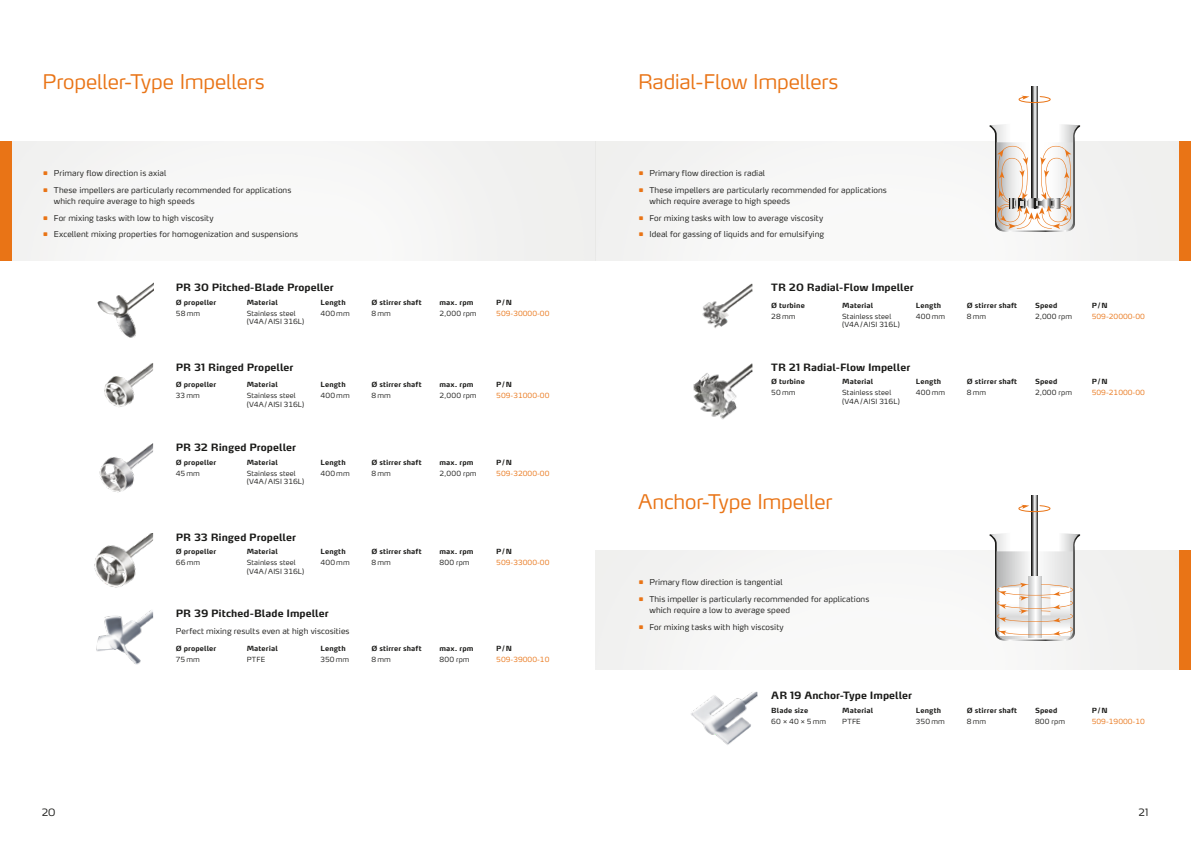
<style>
.page{position:relative;width:1191px;height:842px;background:#fff}
.page>*{position:absolute;margin:0;border:0;box-sizing:border-box;transform-origin:0 0}
.t1{font:300 20px "Max OT";letter-spacing:-.01em;color:#e97416}
.t2{font:700 10px "Max OT";letter-spacing:.005em;color:#1a1a18}
.t3{font:300 10px "Max OT";color:#1a1a18}
.t4{font:300 8px/11px "Max OT";letter-spacing:.01em;color:#1a1a18}
.t5{font:700 7px "Max OT";letter-spacing:.015em;color:#1a1a18}
.t6{font:300 7px/8.5px "Max OT";letter-spacing:.015em;color:#1a1a18}
.t7{font:300 7px "Max OT";color:#e97416}
.s1{font-size:14px;color:#e97416}
</style>
<div class="page">
<div style="left:11px;top:142px;width:1168px;height:119px;background:#f6f6f5"></div>
<div style="left:1179px;top:142px;width:12px;height:119px;background:#e97416"></div>
<div style="left:1179px;top:551px;width:12px;height:119px;background:#e97416"></div>
<img style="left:702px;top:283px;width:50px;height:45px">
<img style="left:693px;top:363px;width:59px;height:57px">
<img style="left:691px;top:692px;width:66px;height:53px">
<img style="left:96px;top:610px;width:57px;height:55px">
<img style="left:97px;top:283px;width:56px;height:55px">
<img style="left:104px;top:363px;width:49px;height:44px">
<img style="left:94px;top:533px;width:59px;height:55px">
<img style="left:99px;top:443px;width:54px;height:50px">
<div style="left:0;top:142px;width:11px;height:119px;background:#e97416"></div>
<svg style="left:1031px;top:86px;width:6px;height:37px"></svg>
<svg style="left:989px;top:123px;width:91px;height:109px"></svg>
<svg style="left:1018px;top:96px;width:33px;height:7px"></svg>
<svg style="left:1031px;top:496px;width:6px;height:36px"></svg>
<svg style="left:989px;top:532px;width:91px;height:109px"></svg>
<svg style="left:1018px;top:505px;width:32px;height:7px"></svg>
<h1 class="t1" style="left:43px;top:69px;width:224px">Propeller-Type Impellers</h1>
<p class="t4" style="left:43px;top:168px;width:125px"><span class="s1">•</span> Primary flow direction is axial</p>
<p class="t4" style="left:54px;top:184px;width:239px;text-indent:-11px"><span class="s1">•</span> These impellers are particularly recommended for applications which require average to high speeds</p>
<p class="t4" style="left:43px;top:212px;width:173px"><span class="s1">•</span> For mixing tasks with low to high viscosity</p>
<p class="t4" style="left:43px;top:229px;width:257px"><span class="s1">•</span> Excellent mixing properties for homogenization and suspensions</p>
<p class="t2" style="left:176px;top:281px;width:159px">PR 30 Pitched-Blade Propeller</p>
<p class="t5" style="left:176px;top:298px;width:42px">Ø propeller</p>
<p class="t5" style="left:247px;top:298px;width:33px">Material</p>
<p class="t5" style="left:320px;top:298px;width:27px">Length</p>
<p class="t5" style="left:371px;top:298px;width:52px">Ø stirrer shaft</p>
<p class="t5" style="left:439px;top:298px;width:35px">max. rpm</p>
<p class="t5" style="left:496px;top:298px;width:17px">P/N</p>
<p class="t6" style="left:176px;top:309px;width:26px">58 mm</p>
<p class="t6" style="left:247px;top:309px;width:59px">Stainless steel (V4A/AISI 316L)</p>
<p class="t6" style="left:320px;top:309px;width:31px">400 mm</p>
<p class="t6" style="left:371px;top:309px;width:21px">8mm</p>
<p class="t6" style="left:439px;top:309px;width:38px">2,000 rpm</p>
<p class="t7" style="left:496px;top:309px;width:55px">509-30000-00</p>
<p class="t2" style="left:176px;top:360px;width:119px">PR 31 Ringed Propeller</p>
<p class="t5" style="left:176px;top:380px;width:42px">Ø propeller</p>
<p class="t5" style="left:247px;top:380px;width:33px">Material</p>
<p class="t5" style="left:320px;top:380px;width:27px">Length</p>
<p class="t5" style="left:371px;top:380px;width:52px">Ø stirrer shaft</p>
<p class="t5" style="left:439px;top:380px;width:35px">max. rpm</p>
<p class="t5" style="left:496px;top:380px;width:17px">P/N</p>
<p class="t6" style="left:176px;top:391px;width:25px">33 mm</p>
<p class="t6" style="left:247px;top:391px;width:59px">Stainless steel (V4A/AISI 316L)</p>
<p class="t6" style="left:320px;top:391px;width:31px">400 mm</p>
<p class="t6" style="left:371px;top:391px;width:21px">8mm</p>
<p class="t6" style="left:439px;top:391px;width:38px">2,000 rpm</p>
<p class="t7" style="left:496px;top:391px;width:55px">509-31000-00</p>
<p class="t2" style="left:176px;top:441px;width:122px">PR 32 Ringed Propeller</p>
<p class="t5" style="left:176px;top:458px;width:42px">Ø propeller</p>
<p class="t5" style="left:247px;top:458px;width:33px">Material</p>
<p class="t5" style="left:320px;top:458px;width:27px">Length</p>
<p class="t5" style="left:371px;top:458px;width:52px">Ø stirrer shaft</p>
<p class="t5" style="left:439px;top:458px;width:35px">max. rpm</p>
<p class="t5" style="left:496px;top:458px;width:17px">P/N</p>
<p class="t6" style="left:176px;top:469px;width:25px">45 mm</p>
<p class="t6" style="left:247px;top:469px;width:59px">Stainless steel (V4A/AISI 316L)</p>
<p class="t6" style="left:320px;top:469px;width:31px">400 mm</p>
<p class="t6" style="left:371px;top:469px;width:21px">8mm</p>
<p class="t6" style="left:439px;top:469px;width:38px">2,000 rpm</p>
<p class="t7" style="left:496px;top:469px;width:55px">509-32000-00</p>
<p class="t2" style="left:176px;top:530px;width:122px">PR 33 Ringed Propeller</p>
<p class="t5" style="left:176px;top:547px;width:42px">Ø propeller</p>
<p class="t5" style="left:247px;top:547px;width:33px">Material</p>
<p class="t5" style="left:320px;top:547px;width:27px">Length</p>
<p class="t5" style="left:371px;top:547px;width:52px">Ø stirrer shaft</p>
<p class="t5" style="left:439px;top:547px;width:35px">max. rpm</p>
<p class="t5" style="left:496px;top:547px;width:17px">P/N</p>
<p class="t6" style="left:176px;top:559px;width:26px">66 mm</p>
<p class="t6" style="left:247px;top:559px;width:59px">Stainless steel (V4A/AISI 316L)</p>
<p class="t6" style="left:320px;top:559px;width:31px">400 mm</p>
<p class="t6" style="left:371px;top:559px;width:21px">8mm</p>
<p class="t6" style="left:439px;top:559px;width:32px">800 rpm</p>
<p class="t7" style="left:496px;top:558px;width:55px">509-33000-00</p>
<p class="t2" style="left:176px;top:607px;width:154px">PR 39 Pitched-Blade Impeller</p>
<p class="t4" style="left:176px;top:625px;width:175px">Perfect mixing results even at high viscosities</p>
<p class="t5" style="left:176px;top:643px;width:42px">Ø propeller</p>
<p class="t5" style="left:247px;top:643px;width:33px">Material</p>
<p class="t5" style="left:320px;top:643px;width:27px">Length</p>
<p class="t5" style="left:371px;top:643px;width:52px">Ø stirrer shaft</p>
<p class="t5" style="left:439px;top:643px;width:35px">max. rpm</p>
<p class="t5" style="left:496px;top:643px;width:17px">P/N</p>
<p class="t6" style="left:176px;top:655px;width:25px">75 mm</p>
<p class="t6" style="left:247px;top:655px;width:20px">PTFE</p>
<p class="t6" style="left:320px;top:655px;width:30px">350 mm</p>
<p class="t6" style="left:371px;top:655px;width:21px">8mm</p>
<p class="t6" style="left:439px;top:655px;width:32px">800 rpm</p>
<p class="t7" style="left:496px;top:654px;width:55px">509-39000-10</p>
<h1 class="t1" style="left:638px;top:69px;width:202px">Radial-Flow Impellers</h1>
<p class="t4" style="left:638px;top:168px;width:129px"><span class="s1">•</span> Primary flow direction is radial</p>
<p class="t4" style="left:649px;top:184px;width:239px;text-indent:-11px"><span class="s1">•</span> These impellers are particularly recommended for applications which require average to high speeds</p>
<p class="t4" style="left:638px;top:212px;width:187px"><span class="s1">•</span> For mixing tasks with low to average viscosity</p>
<p class="t4" style="left:638px;top:229px;width:188px"><span class="s1">•</span> Ideal for gassing of liquids and for emulsifying</p>
<p class="t2" style="left:771px;top:281px;width:144px">TR 20 Radial-Flow Impeller</p>
<p class="t5" style="left:771px;top:301px;width:35px">Ø turbine</p>
<p class="t5" style="left:842px;top:301px;width:33px">Material</p>
<p class="t5" style="left:916px;top:301px;width:27px">Length</p>
<p class="t5" style="left:967px;top:301px;width:52px">Ø stirrer shaft</p>
<p class="t5" style="left:1035px;top:301px;width:24px">Speed</p>
<p class="t5" style="left:1091px;top:301px;width:17px">P/N</p>
<p class="t6" style="left:771px;top:312px;width:26px">28 mm</p>
<p class="t6" style="left:842px;top:312px;width:59px">Stainless steel (V4A/AISI 316L)</p>
<p class="t6" style="left:916px;top:312px;width:31px">400 mm</p>
<p class="t6" style="left:967px;top:312px;width:21px">8mm</p>
<p class="t6" style="left:1035px;top:312px;width:38px">2,000 rpm</p>
<p class="t7" style="left:1091px;top:312px;width:55px">509-20000-00</p>
<p class="t2" style="left:771px;top:360px;width:140px">TR 21 Radial-Flow Impeller</p>
<p class="t5" style="left:771px;top:377px;width:35px">Ø turbine</p>
<p class="t5" style="left:842px;top:377px;width:33px">Material</p>
<p class="t5" style="left:916px;top:377px;width:27px">Length</p>
<p class="t5" style="left:967px;top:377px;width:52px">Ø stirrer shaft</p>
<p class="t5" style="left:1035px;top:377px;width:24px">Speed</p>
<p class="t5" style="left:1091px;top:377px;width:17px">P/N</p>
<p class="t6" style="left:771px;top:388px;width:26px">50 mm</p>
<p class="t6" style="left:842px;top:388px;width:59px">Stainless steel (V4A/AISI 316L)</p>
<p class="t6" style="left:916px;top:388px;width:31px">400 mm</p>
<p class="t6" style="left:967px;top:388px;width:21px">8mm</p>
<p class="t6" style="left:1035px;top:388px;width:38px">2,000 rpm</p>
<p class="t7" style="left:1091px;top:388px;width:55px">509-21000-00</p>
<h1 class="t1" style="left:638px;top:488px;width:196px">Anchor-Type Impeller</h1>
<p class="t4" style="left:638px;top:577px;width:146px"><span class="s1">•</span> Primary flow direction is tangential</p>
<p class="t4" style="left:649px;top:593px;width:221px;text-indent:-11px"><span class="s1">•</span> This impeller is particularly recommended for applications which require a low to average speed</p>
<p class="t4" style="left:638px;top:621px;width:147px"><span class="s1">•</span> For mixing tasks with high viscosity</p>
<p class="t2" style="left:771px;top:689px;width:142px">AR 19 Anchor-Type Impeller</p>
<p class="t5" style="left:771px;top:706px;width:38px">Blade size</p>
<p class="t5" style="left:842px;top:706px;width:33px">Material</p>
<p class="t5" style="left:916px;top:706px;width:27px">Length</p>
<p class="t5" style="left:967px;top:706px;width:52px">Ø stirrer shaft</p>
<p class="t5" style="left:1035px;top:706px;width:24px">Speed</p>
<p class="t5" style="left:1091px;top:706px;width:17px">P/N</p>
<p class="t6" style="left:771px;top:717px;width:56px">60 × 40 × 5 mm</p>
<p class="t6" style="left:842px;top:717px;width:20px">PTFE</p>
<p class="t6" style="left:916px;top:717px;width:30px">350 mm</p>
<p class="t6" style="left:967px;top:717px;width:21px">8mm</p>
<p class="t6" style="left:1035px;top:717px;width:32px">800 rpm</p>
<p class="t7" style="left:1091px;top:717px;width:55px">509-19000-10</p>
<p class="t3" style="left:42px;top:805px;width:15px">20</p>
<p class="t3" style="left:1138px;top:805px;width:11px">21</p>
</div>
